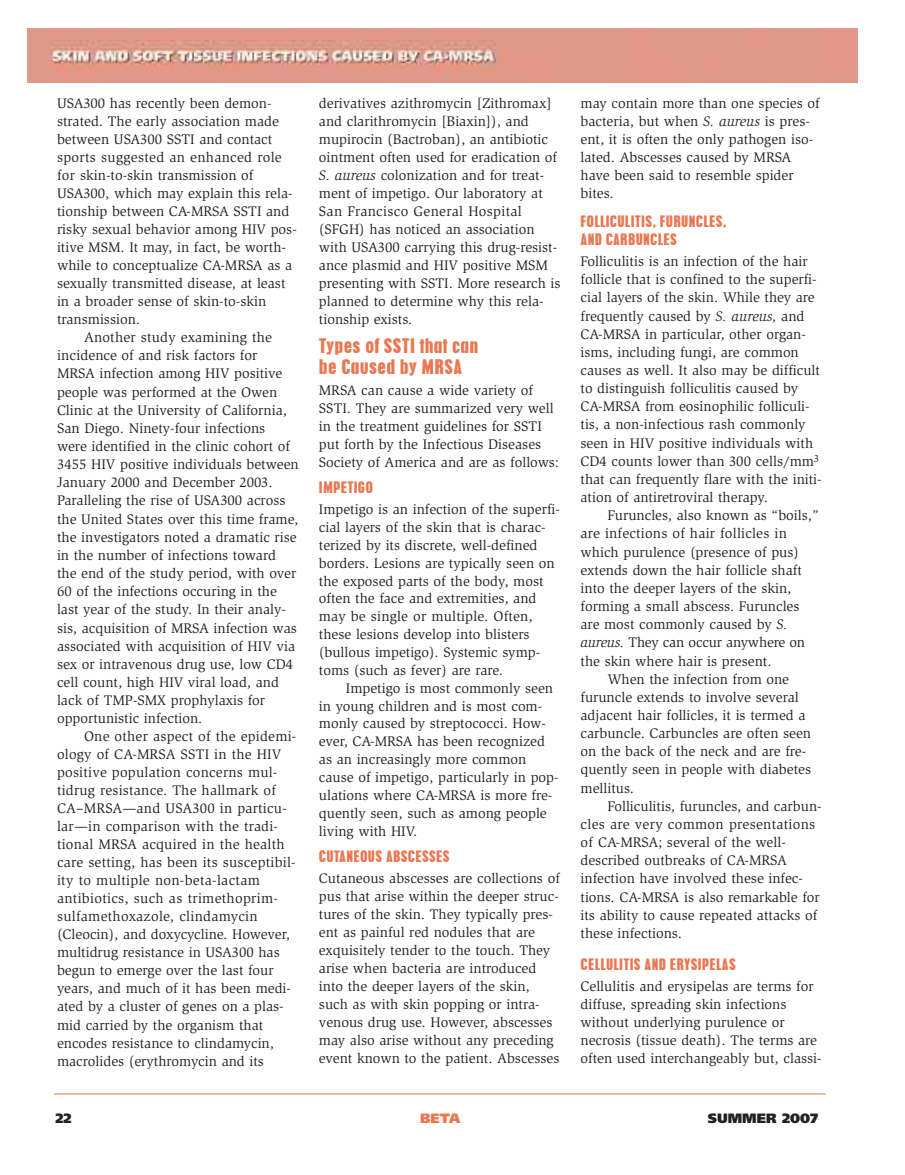
<style>
.page{position:relative;width:905px;height:1175px;background:#fff}
.page>*{position:absolute;margin:0;border:0;box-sizing:border-box;transform-origin:0 0}
.t1{font:21px/21px "Pillsdon";color:#e97752}
.t2{font:16.5px/18px "Pillsdon";color:#e97752}
.t3{font:14.25px/18px "Slimbach";color:#212120}
.t4{font:14.25px "Slimbach";letter-spacing:.02em;color:#212120}
.t5{font:900 13.5px "Frutiger";color:#212120}
.t6{font:900 13.5px "Frutiger";color:#e97752}
.s1{font-style:italic}
</style>
<div class="page">
<hr style="left:54px;top:1093px;width:771px;height:1px;background:#e97752">
<img style="left:28px;top:28px;width:829px;height:54px">
<p class="t3" style="left:57px;top:95px;width:216px">USA300 has recently been demon-</p>
<p class="t3" style="left:57px;top:113px;width:223px">strated. The early association made</p>
<p class="t3" style="left:57px;top:131px;width:217px">between USA300 SSTI and contact</p>
<p class="t4" style="left:57px;top:151px;width:226px">sports suggested an enhanced role</p>
<p class="t3" style="left:57px;top:167px;width:198px">for skin-to-skin transmission of</p>
<p class="t3" style="left:57px;top:185px;width:237px">USA300, which may explain this rela-</p>
<p class="t3" style="left:57px;top:203px;width:234px">tionship between CA-MRSA SSTI and</p>
<p class="t3" style="left:57px;top:221px;width:241px">risky sexual behavior among HIV pos-</p>
<p class="t3" style="left:57px;top:239px;width:230px">itive MSM. It may, in fact, be worth-</p>
<p class="t3" style="left:57px;top:257px;width:237px">while to conceptualize CA-MRSA as a</p>
<p class="t3" style="left:57px;top:275px;width:230px">sexually transmitted disease, at least</p>
<p class="t3" style="left:57px;top:293px;width:211px">in a broader sense of skin-to-skin</p>
<p class="t3" style="left:57px;top:311px;width:85px">transmission.</p>
<p class="t3" style="left:84px;top:329px;width:189px">Another study examining the</p>
<p class="t3" style="left:57px;top:347px;width:202px">incidence of and risk factors for</p>
<p class="t3" style="left:57px;top:366px;width:227px">MRSA infection among HIV positive</p>
<p class="t3" style="left:57px;top:384px;width:222px">people was performed at the Owen</p>
<p class="t3" style="left:57px;top:402px;width:231px">Clinic at the University of California,</p>
<p class="t3" style="left:57px;top:420px;width:210px">San Diego. Ninety-four infections</p>
<p class="t3" style="left:57px;top:438px;width:234px">were identified in the clinic cohort of</p>
<p class="t3" style="left:57px;top:456px;width:243px">3455 HIV positive individuals between</p>
<p class="t3" style="left:57px;top:474px;width:217px">January 2000 and December 2003.</p>
<p class="t3" style="left:57px;top:493px;width:230px">Paralleling the rise of USA300 across</p>
<p class="t3" style="left:57px;top:511px;width:243px">the United States over this time frame,</p>
<p class="t3" style="left:57px;top:529px;width:241px">the investigators noted a dramatic rise</p>
<p class="t3" style="left:57px;top:547px;width:220px">in the number of infections toward</p>
<p class="t3" style="left:57px;top:565px;width:241px">the end of the study period, with over</p>
<p class="t3" style="left:57px;top:583px;width:221px">60 of the infections occuring in the</p>
<p class="t3" style="left:57px;top:601px;width:230px">last year of the study. In their analy-</p>
<p class="t3" style="left:57px;top:620px;width:241px">sis, acquisition of MRSA infection was</p>
<p class="t3" style="left:57px;top:638px;width:240px">associated with acquisition of HIV via</p>
<p class="t3" style="left:57px;top:656px;width:237px">sex or intravenous drug use, low CD4</p>
<p class="t3" style="left:57px;top:674px;width:223px">cell count, high HIV viral load, and</p>
<p class="t3" style="left:57px;top:692px;width:210px">lack of TMP-SMX prophylaxis for</p>
<p class="t3" style="left:57px;top:710px;width:147px">opportunistic infection.</p>
<p class="t3" style="left:84px;top:728px;width:214px">One other aspect of the epidemi-</p>
<p class="t3" style="left:57px;top:746px;width:226px">ology of CA-MRSA SSTI in the HIV</p>
<p class="t3" style="left:57px;top:764px;width:222px">positive population concerns mul-</p>
<p class="t3" style="left:57px;top:782px;width:220px">tidrug resistance. The hallmark of</p>
<p class="t3" style="left:57px;top:800px;width:231px">CA–MRSA—and USA300 in particu-</p>
<p class="t3" style="left:57px;top:818px;width:222px">lar—in comparison with the tradi-</p>
<p class="t3" style="left:57px;top:836px;width:229px">tional MRSA acquired in the health</p>
<p class="t3" style="left:57px;top:854px;width:240px">care setting, has been its susceptibil-</p>
<p class="t4" style="left:57px;top:875px;width:204px">ity to multiple non-beta-lactam</p>
<p class="t4" style="left:57px;top:893px;width:222px">antibiotics, such as trimethoprim-</p>
<p class="t4" style="left:57px;top:911px;width:202px">sulfamethoxazole, clindamycin</p>
<p class="t3" style="left:57px;top:926px;width:234px">(Cleocin), and doxycycline. However,</p>
<p class="t3" style="left:57px;top:944px;width:224px">multidrug resistance in USA300 has</p>
<p class="t3" style="left:57px;top:962px;width:218px">begun to emerge over the last four</p>
<p class="t3" style="left:57px;top:980px;width:235px">years, and much of it has been medi-</p>
<p class="t3" style="left:57px;top:998px;width:228px">ated by a cluster of genes on a plas-</p>
<p class="t3" style="left:57px;top:1016px;width:208px">mid carried by the organism that</p>
<p class="t3" style="left:57px;top:1034px;width:218px">encodes resistance to clindamycin,</p>
<p class="t3" style="left:57px;top:1052px;width:208px">macrolides (erythromycin and its</p>
<p class="t3" style="left:319px;top:95px;width:243px">derivatives azithromycin [Zithromax] and clarithromycin [Biaxin]), and mupirocin (Bactroban), an antibiotic ointment often used for eradication of <span class="s1">S. aureus</span> colonization and for treat&shy;ment of impetigo. Our laboratory at San Francisco General Hospital (SFGH) has noticed an association with USA300 carrying this drug-resist&shy;ance plasmid and HIV positive MSM presenting with SSTI. More research is planned to determine why this rela&shy;tionship exists.</p>
<h1 class="t1" style="left:319px;top:336px;width:161px">Types of SSTI that can be Caused by MRSA</h1>
<p class="t3" style="left:319px;top:383px;width:242px">MRSA can cause a wide variety of SSTI. They are summarized very well in the treatment guidelines for SSTI put forth by the Infectious Diseases Society of America and are as follows:</p>
<p class="t2" style="left:319px;top:479px;width:56px">IMPETIGO</p>
<p class="t3" style="left:319px;top:501px;width:242px">Impetigo is an infection of the superfi&shy;cial layers of the skin that is charac&shy;terized by its discrete, well-defined borders. Lesions are typically seen on the exposed parts of the body, most often the face and extremities, and may be single or multiple. Often, these lesions develop into blisters (bullous impetigo). Systemic symp&shy;toms (such as fever) are rare.</p>
<p class="t3" style="left:319px;top:680px;width:241px;text-indent:27px">Impetigo is most commonly seen in young children and is most com&shy;monly caused by streptococci. How&shy;ever, CA-MRSA has been recognized as an increasingly more common cause of impetigo, particularly in pop&shy;ulations where CA-MRSA is more fre&shy;quently seen, such as among people living with HIV.</p>
<p class="t2" style="left:319px;top:847px;width:132px">CUTANEOUS ABSCESSES</p>
<p class="t3" style="left:319px;top:870px;width:242px">Cutaneous abscesses are collections of pus that arise within the deeper struc&shy;tures of the skin. They typically pres&shy;ent as painful red nodules that are exquisitely tender to the touch. They arise when bacteria are introduced into the deeper layers of the skin, such as with skin popping or intra&shy;venous drug use. However, abscesses may also arise without any preceding event known to the patient. Abscesses</p>
<p class="t3" style="left:580px;top:95px;width:241px">may contain more than one species of bacteria, but when <span class="s1">S. aureus</span> is pres&shy;ent, it is often the only pathogen iso&shy;lated. Abscesses caused by MRSA have been said to resemble spider bites.</p>
<p class="t2" style="left:580px;top:212px;width:148px">FOLLICULITIS, FURUNCLES,<br>AND CARBUNCLES</p>
<p class="t3" style="left:580px;top:253px;width:243px">Folliculitis is an infection of the hair follicle that is confined to the superfi&shy;cial layers of the skin. While they are frequently caused by <span class="s1">S. aureus,</span> and CA-MRSA in particular, other organ&shy;isms, including fungi, are common causes as well. It also may be difficult to distinguish folliculitis caused by CA-MRSA from eosinophilic folliculi&shy;tis, a non-infectious rash commonly seen in HIV positive individuals with CD4 counts lower than 300 cells/mm<sup>3 </sup>that can frequently flare with the initi&shy;ation of antiretroviral therapy.</p>
<p class="t3" style="left:607px;top:507px;width:213px">Furuncles, also known as “boils,”</p>
<p class="t3" style="left:580px;top:525px;width:208px">are infections of hair follicles in</p>
<p class="t3" style="left:580px;top:544px;width:220px">which purulence (presence of pus)</p>
<p class="t3" style="left:580px;top:562px;width:223px">extends down the hair follicle shaft</p>
<p class="t3" style="left:580px;top:580px;width:212px">into the deeper layers of the skin,</p>
<p class="t3" style="left:580px;top:598px;width:220px">forming a small abscess. Furuncles</p>
<p class="t3" style="left:580px;top:616px;width:209px">are most commonly caused by <span class="s1">S.</span></p>
<p class="t3" style="left:580px;top:634px;width:226px"><span class="s1">aureus.</span> They can occur anywhere on</p>
<p class="t3" style="left:580px;top:653px;width:192px">the skin where hair is present.</p>
<p class="t3" style="left:607px;top:671px;width:183px">When the infection from one</p>
<p class="t3" style="left:580px;top:689px;width:220px">furuncle extends to involve several</p>
<p class="t3" style="left:580px;top:707px;width:226px">adjacent hair follicles, it is termed a</p>
<p class="t3" style="left:580px;top:725px;width:232px">carbuncle. Carbuncles are often seen</p>
<p class="t3" style="left:580px;top:743px;width:227px">on the back of the neck and are fre-</p>
<p class="t3" style="left:580px;top:761px;width:232px">quently seen in people with diabetes</p>
<p class="t3" style="left:580px;top:780px;width:55px">mellitus.</p>
<p class="t3" style="left:607px;top:798px;width:216px">Folliculitis, furuncles, and carbun-</p>
<p class="t4" style="left:580px;top:818px;width:236px">cles are very common presentations</p>
<p class="t3" style="left:580px;top:834px;width:207px">of CA-MRSA; several of the well-</p>
<p class="t3" style="left:580px;top:852px;width:208px">described outbreaks of CA-MRSA</p>
<p class="t3" style="left:580px;top:870px;width:224px">infection have involved these infec-</p>
<p class="t3" style="left:580px;top:888px;width:241px">tions. CA-MRSA is also remarkable for</p>
<p class="t3" style="left:580px;top:907px;width:238px">its ability to cause repeated attacks of</p>
<p class="t3" style="left:580px;top:925px;width:103px">these infections.</p>
<p class="t2" style="left:580px;top:955px;width:157px">CELLULITIS AND ERYSIPELAS</p>
<p class="t3" style="left:580px;top:978px;width:243px">Cellulitis and erysipelas are terms for diffuse, spreading skin infections without underlying purulence or necrosis (tissue death). The terms are often used interchangeably but, classi-</p>
<p class="t5" style="left:55px;top:1112px;width:17px">22</p>
<p class="t6" style="left:420px;top:1112px;width:42px">BETA</p>
<p class="t5" style="left:707px;top:1112px;width:112px">SUMMER 2007</p>
</div>
